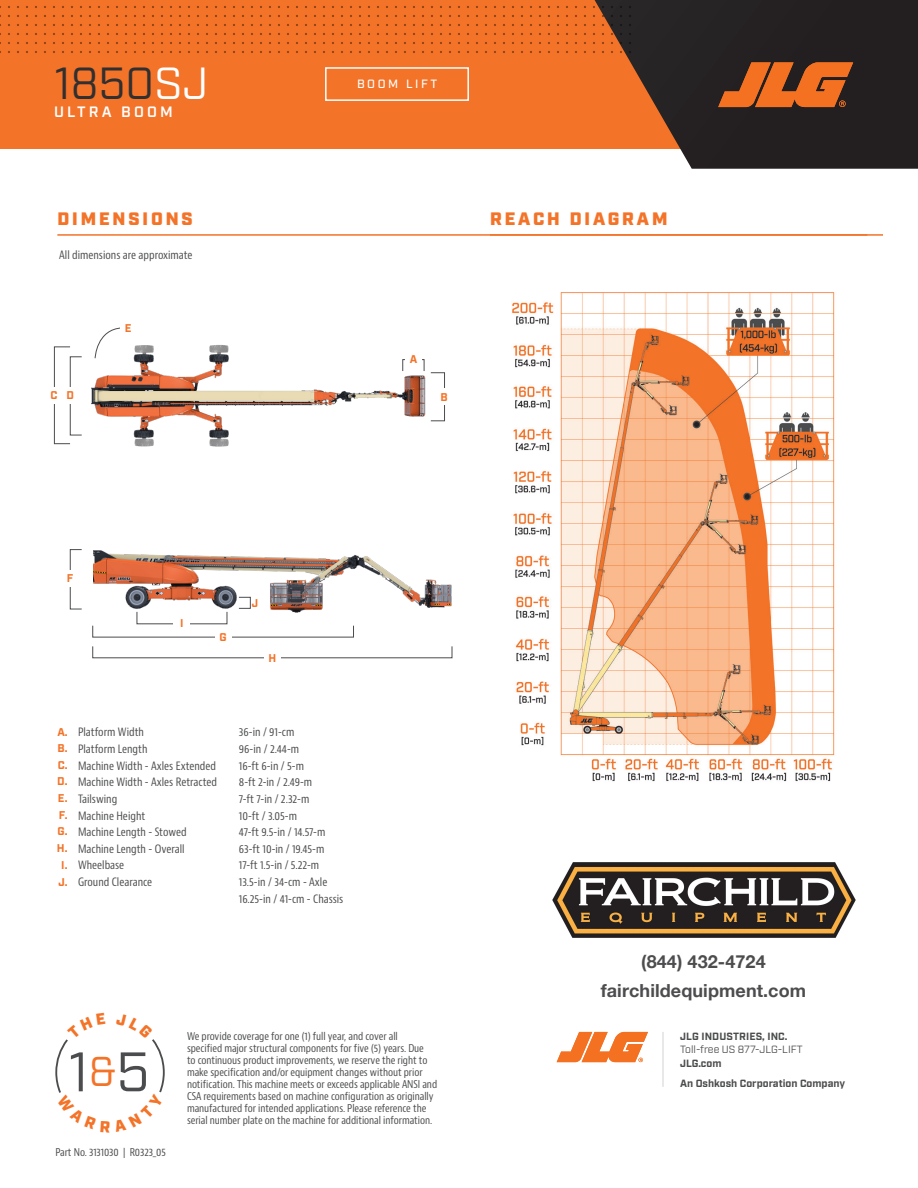
<style>
.page{position:relative;width:918px;height:1188px;background:#fff}
.page>*{position:absolute;margin:0;border:0;box-sizing:border-box;transform-origin:0 0}
.t1{font:55.5px "Industry";color:#4b4c4d}
.Product_Name{font:45px "Industry";color:#312f30}
.t2{font:700 18px/29.1px "Helvetica Neue";letter-spacing:.005em;color:#4d4d4f;text-align:center}
.t3{font:900 18px "Industry";letter-spacing:.16em;color:#f37328}
.Series{font:600 15px "Industry";letter-spacing:.21em;color:#fff}
.t4{font:500 12px "Industry";letter-spacing:.21em;color:#fff}
.Product_Body_Copy{font:condensed 11.25px "Bernino Sans";color:#4b4c4d}
.Product_Body_Copy-2{font:700 11.25px "Industry";color:#f37328}
.t5{font:condensed 10.5px/12px "Bernino Sans";letter-spacing:-.005em;color:#4b4c4d}
.t6{font:700 10.5px "Industry";color:#4b4c4d}
.t7{font:10.5px "Industry";color:#4b4c4d}
.s1{color:#fff}
.s2{font-size:41.7px;color:#f37328}
</style>
<div class="page">
<div style="left:0;top:0;width:694px;height:149px;background:#f37328"></div>
<svg style="left:625px;top:0;width:293px;height:169px;background:#372c28"></svg>
<svg style="left:718px;top:62px;width:135px;height:45px;background:#af5620"></svg>
<svg style="left:557px;top:1032px;width:91px;height:30px"></svg>
<hr style="left:663px;top:1032px;width:1px;height:55px;background:#d1d2d4">
<svg style="left:0;top:0;width:632px;height:54px"></svg>
<div style="left:325px;top:67px;width:144px;height:34px;border:2px solid #fff"></div>
<hr style="left:57px;top:234px;width:810px;height:2px;background:#f37328">
<hr style="left:490px;top:234px;width:428px;height:2px;background:#f37328">
<img style="left:512px;top:292px;width:323px;height:490px">
<div style="left:883px;top:201px;width:35px;height:61px;background:#fff"></div>
<img style="left:93px;top:550px;width:359px;height:75px">
<div style="left:70px;top:549px;width:12px;height:60px;border:1px solid #4b4c4d"></div>
<div style="left:62px;top:570px;width:16px;height:16px;background:#fff"></div>
<div style="left:137px;top:612px;width:90px;height:12px;border:1px solid #4b4c4d"></div>
<div style="left:174px;top:614px;width:16px;height:17px;background:#fff"></div>
<img style="left:91px;top:345px;width:351px;height:102px">
<div style="left:431px;top:373px;width:14px;height:48px;border:1px solid #4b4c4d"></div>
<div style="left:405px;top:351px;width:16px;height:16px;background:#fff"></div>
<div style="left:70px;top:357px;width:12px;height:78px;border:1px solid #4b4c4d"></div>
<div style="left:54px;top:347px;width:16px;height:97px;border:1px solid #4b4c4d"></div>
<div style="left:62px;top:387px;width:16px;height:16px;background:#fff"></div>
<div style="left:46px;top:387px;width:16px;height:16px;background:#fff"></div>
<div style="left:436px;top:389px;width:16px;height:16px;background:#fff"></div>
<svg style="left:95px;top:327px;width:28px;height:32px"></svg>
<div style="left:120px;top:320px;width:16px;height:16px;background:#fff"></div>
<div style="left:239px;top:597px;width:12px;height:12px;border:1px solid #4b4c4d"></div>
<div style="left:93px;top:646px;width:359px;height:12px;border:1px solid #4b4c4d"></div>
<div style="left:264px;top:650px;width:16px;height:16px;background:#fff"></div>
<img style="left:552px;top:862px;width:304px;height:76px">
<svg style="left:55px;top:1039px;width:110px;height:54px"></svg>
<p class="Product_Name" style="left:54px;top:57px;width:156px">1850<span class="s1">SJ</span></p>
<p class="Series" style="left:54px;top:103px;width:120px">ULTRA BOOM</p>
<p class="t4" style="left:357px;top:77px;width:82px">BOOM LIFT</p>
<p class="t3" style="left:57px;top:208px;width:137px">DIMENSIONS</p>
<p class="t3" style="left:490px;top:208px;width:179px">REACH DIAGRAM</p>
<p class="Product_Body_Copy" style="left:59px;top:248px;width:135px">All dimensions are approximate</p>
<p class="Product_Body_Copy-2" style="left:125px;top:321px;width:8px">E</p>
<p class="Product_Body_Copy-2" style="left:410px;top:352px;width:9px">A</p>
<p class="Product_Body_Copy-2" style="left:50px;top:389px;width:9px">C</p>
<p class="Product_Body_Copy-2" style="left:66px;top:389px;width:9px">D</p>
<p class="Product_Body_Copy-2" style="left:440px;top:390px;width:9px">B</p>
<p class="Product_Body_Copy-2" style="left:67px;top:572px;width:8px">F</p>
<p class="Product_Body_Copy-2" style="left:180px;top:616px;width:5px">I</p>
<p class="Product_Body_Copy-2" style="left:220px;top:631px;width:9px">G</p>
<p class="Product_Body_Copy-2" style="left:252px;top:596px;width:8px">J</p>
<p class="Product_Body_Copy-2" style="left:268px;top:651px;width:9px">H</p>
<p class="Product_Body_Copy-2" style="left:57px;top:725px;width:12px">A.</p>
<p class="Product_Body_Copy" style="left:78px;top:725px;width:67px">Platform Width</p>
<p class="Product_Body_Copy" style="left:239px;top:725px;width:57px">36-in / 91-cm</p>
<p class="Product_Body_Copy-2" style="left:58px;top:742px;width:11px">B.</p>
<p class="Product_Body_Copy" style="left:78px;top:742px;width:71px">Platform Length</p>
<p class="Product_Body_Copy" style="left:239px;top:742px;width:62px">96-in / 2.44-m</p>
<p class="Product_Body_Copy-2" style="left:58px;top:758px;width:11px">C.</p>
<p class="Product_Body_Copy" style="left:78px;top:759px;width:140px">Machine Width - Axles Extended</p>
<p class="Product_Body_Copy" style="left:239px;top:759px;width:67px">16-ft 6-in / 5-m</p>
<p class="Product_Body_Copy-2" style="left:57px;top:775px;width:12px">D.</p>
<p class="Product_Body_Copy" style="left:78px;top:775px;width:141px">Machine Width - Axles Retracted</p>
<p class="Product_Body_Copy" style="left:239px;top:775px;width:75px">8-ft 2-in / 2.49-m</p>
<p class="Product_Body_Copy-2" style="left:58px;top:791px;width:11px">E.</p>
<p class="Product_Body_Copy" style="left:78px;top:792px;width:41px">Tailswing</p>
<p class="Product_Body_Copy" style="left:239px;top:792px;width:72px">7-ft 7-in / 2.32-m</p>
<p class="Product_Body_Copy-2" style="left:59px;top:808px;width:10px">F.</p>
<p class="Product_Body_Copy" style="left:78px;top:809px;width:69px">Machine Height</p>
<p class="Product_Body_Copy" style="left:239px;top:809px;width:60px">10-ft / 3.05-m</p>
<p class="Product_Body_Copy-2" style="left:58px;top:825px;width:11px">G.</p>
<p class="Product_Body_Copy" style="left:78px;top:825px;width:110px">Machine Length - Stowed</p>
<p class="Product_Body_Copy" style="left:239px;top:825px;width:88px">47-ft 9.5-in / 14.57-m</p>
<p class="Product_Body_Copy-2" style="left:57px;top:841px;width:12px">H.</p>
<p class="Product_Body_Copy" style="left:78px;top:842px;width:108px">Machine Length - Overall</p>
<p class="Product_Body_Copy" style="left:239px;top:842px;width:87px">63-ft 10-in / 19.45-m</p>
<p class="Product_Body_Copy-2" style="left:61px;top:858px;width:8px">I.</p>
<p class="Product_Body_Copy" style="left:78px;top:858px;width:48px">Wheelbase</p>
<p class="Product_Body_Copy" style="left:239px;top:858px;width:82px">17-ft 1.5-in / 5.22-m</p>
<p class="Product_Body_Copy-2" style="left:58px;top:875px;width:11px">J.</p>
<p class="Product_Body_Copy" style="left:78px;top:875px;width:76px">Ground Clearance</p>
<p class="Product_Body_Copy" style="left:239px;top:875px;width:90px">13.5-in / 34-cm - Axle</p>
<p class="Product_Body_Copy" style="left:239px;top:892px;width:106px">16.25-in / 41-cm - Chassis</p>
<h3 class="t2" style="left:601px;top:947px;width:207px">(844) 432-4724 fairchildequipment.com</h3>
<p class="t1" style="left:68px;top:1039px;width:83px">1<span class="s2">&amp;</span>5</p>
<p class="t5" style="left:55px;top:1147px;width:112px">Part No. 3131030 | R0323_05</p>
<p class="t5" style="left:187px;top:1031px;width:252px">We provide coverage for one (1) full year, and cover all<br>specified major structural components for five (5) years. Due<br>to continuous product improvements, we reserve the right to make specification and/or equipment changes without prior notification. This machine meets or exceeds applicable ANSI and CSA requirements based on machine configuration as originally manufactured for intended applications. Please reference the serial number plate on the machine for additional information.</p>
<p class="t6" style="left:680px;top:1030px;width:109px">JLG INDUSTRIES, INC.</p>
<p class="t7" style="left:680px;top:1043px;width:124px">Toll-free US 877-JLG-LIFT</p>
<p class="t6" style="left:680px;top:1057px;width:43px">JLG.com</p>
<p class="t6" style="left:680px;top:1077px;width:167px">An Oshkosh Corporation Company</p>
</div>
